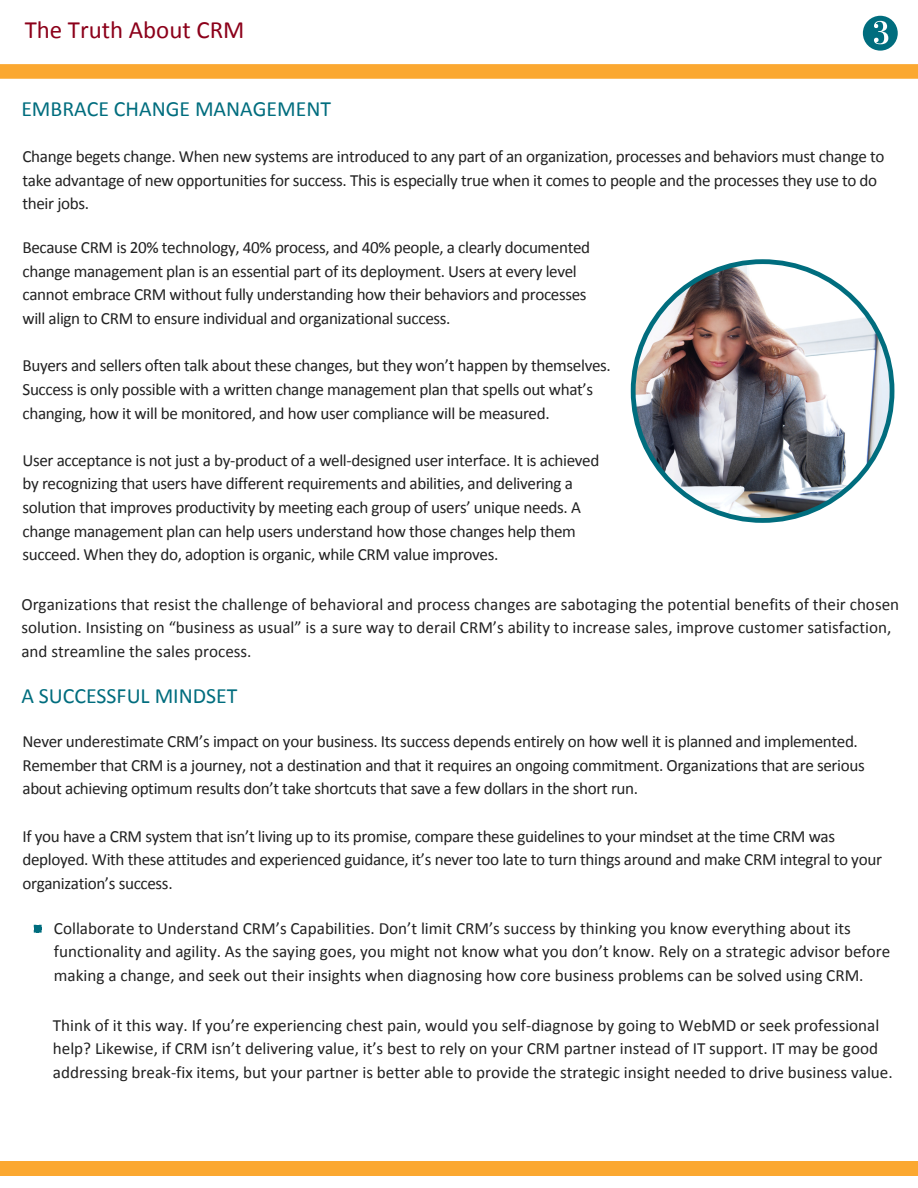
<style>
.page{position:relative;width:918px;height:1188px;background:#fff}
.page>*{position:absolute;margin:0;border:0;box-sizing:border-box;transform-origin:0 0}
.t1{font:24.9px "Calibri";color:#8c001a}
.t2{font:21.75px "Calibri";color:#006d7e}
.t3{font:17.1px/23.7px "Calibri";letter-spacing:-.02em;color:#222}
.t4{font:17.1px/23.7px "Calibri";color:#222}
</style>
<div class="page">
<div style="left:0;top:1161px;width:918px;height:15px;background:#fba831"></div>
<svg style="left:0;top:64px;width:918px;height:15px;background:#fbaa36"></svg>
<svg style="left:34px;top:925px;width:8px;height:8px"></svg>
<img style="left:631px;top:259px;width:263px;height:264px">
<svg style="left:863px;top:16px;width:35px;height:35px"></svg>
<h1 class="t1" style="left:25px;top:20px;width:221px">The Truth About CRM</h1>
<p class="t2" style="left:21px;top:100px;width:311px">EMBRACE CHANGE MANAGEMENT</p>
<p class="t3" style="left:22px;top:146px;width:863px">Change begets change. When new systems are introduced to any part of an organization, processes and behaviors must change to take advantage of new opportunities for success. This is especially true when it comes to people and the processes they use to do their jobs.</p>
<p class="t3" style="left:22px;top:237px;width:569px">Because CRM is 20% technology, 40% process, and 40% people, a clearly documented change management plan is an essential part of its deployment. Users at every level cannot embrace CRM without fully understanding how their behaviors and processes will align to CRM to ensure individual and organizational success.</p>
<p class="t3" style="left:22px;top:355px;width:590px">Buyers and sellers often talk about these changes, but they won’t happen by themselves.<br>Success is only possible with a written change management plan that spells out what’s changing, how it will be monitored, and how user compliance will be measured.</p>
<p class="t3" style="left:22px;top:450px;width:578px">User acceptance is not just a by-product of a well-designed user interface. It is achieved by recognizing that users have different requirements and abilities, and delivering a solution that improves productivity by meeting each group of users’ unique needs. A change management plan can help users understand how those changes help them succeed. When they do, adoption is organic, while CRM value improves.</p>
<p class="t4" style="left:21px;top:594px;width:879px">Organizations that resist the challenge of behavioral and process changes are sabotaging the potential benefits of their chosen solution. Insisting on “business as usual” is a sure way to derail CRM’s ability to increase sales, improve customer satisfaction, and streamline the sales process.</p>
<p class="t2" style="left:21px;top:687px;width:218px">A SUCCESSFUL MINDSET</p>
<p class="t3" style="left:22px;top:731px;width:844px">Never underestimate CRM’s impact on your business. Its success depends entirely on how well it is planned and implemented.<br>Remember that CRM is a journey, not a destination and that it requires an ongoing commitment. Organizations that are serious about achieving optimum results don’t take shortcuts that save a few dollars in the short run.</p>
<p class="t3" style="left:22px;top:825px;width:861px">If you have a CRM system that isn’t living up to its promise, compare these guidelines to your mindset at the time CRM was deployed. With these attitudes and experienced guidance, it’s never too late to turn things around and make CRM integral to your organization’s success.</p>
<p class="t4" style="left:54px;top:918px;width:838px">Collaborate to Understand CRM’s Capabilities. Don’t limit CRM’s success by thinking you know everything about its functionality and agility. As the saying goes, you might not know what you don’t know. Rely on a strategic advisor before making a change, and seek out their insights when diagnosing how core business problems can be solved using CRM.</p>
<p class="t4" style="left:53px;top:1014px;width:841px">Think of it this way. If you’re experiencing chest pain, would you self-diagnose by going to WebMD or seek professional help? Likewise, if CRM isn’t delivering value, it’s best to rely on your CRM partner instead of IT support. IT may be good addressing break-fix items, but your partner is better able to provide the strategic insight needed to drive business value.</p>
</div>
